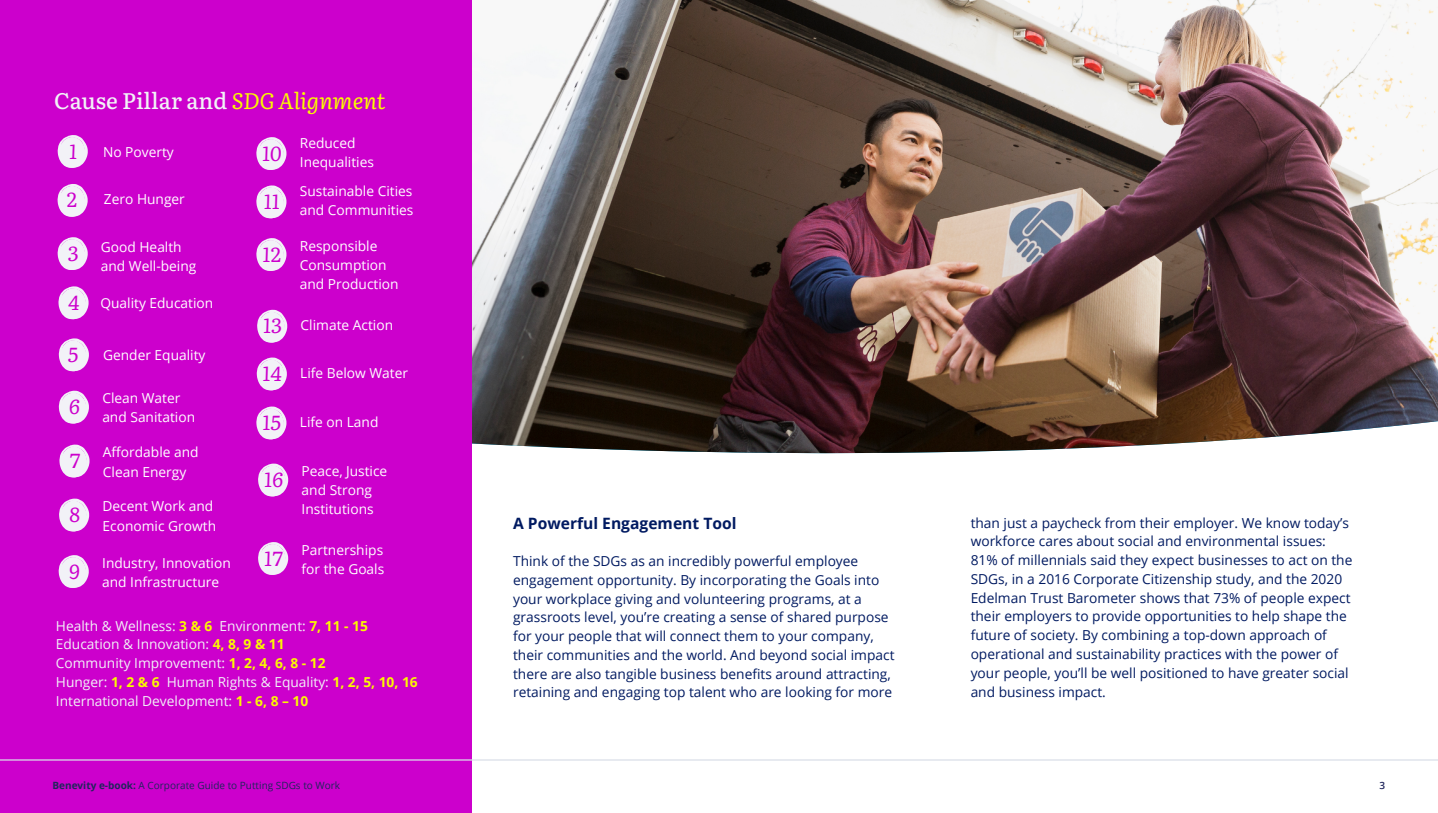
<style>
.page{position:relative;width:1438px;height:813px;background:#fff}
.page>*{position:absolute;margin:0;border:0;box-sizing:border-box;transform-origin:0 0}
.t1{font:500 22.5px "Literata";color:#f2f2f7}
.t2{font:italic 20.25px "Literata";color:#c0c}
.t3{font:700 15.62px "Open Sans";color:#001a61}
.t4{font:13.75px/18.8px "Open Sans";color:#001a61}
.t5{font:13.75px/19px "Open Sans";color:#fff}
.t6{font:13.75px/18.8px "Open Sans";color:#f2f2f7}
.t7{font:10px "Open Sans";color:#20265c}
.t8{font:600 10px "Open Sans";color:#20265c}
.s1{font-weight:400;font-style:italic;color:#fafa00}
.s2{font-weight:700;color:#fafa00}
.s3{font-weight:700}
</style>
<div class="page">
<img style="left:471px;top:0;width:967px;height:454px">
<div style="left:0;top:0;width:471px;height:812px;background:#c0c"></div>
<svg style="left:58px;top:135px;width:30px;height:33px"></svg>
<div style="left:59px;top:137px;width:26px;height:31px;background:#f2f2f7;border-radius:50%"></div>
<svg style="left:57px;top:184px;width:31px;height:33px"></svg>
<div style="left:59px;top:186px;width:26px;height:31px;background:#f2f2f7;border-radius:50%"></div>
<svg style="left:57px;top:237px;width:31px;height:33px"></svg>
<div style="left:59px;top:239px;width:26px;height:31px;background:#f2f2f7;border-radius:50%"></div>
<svg style="left:58px;top:286px;width:31px;height:33px"></svg>
<div style="left:60px;top:288px;width:26px;height:31px;background:#f2f2f7;border-radius:50%"></div>
<svg style="left:59px;top:338px;width:30px;height:33px"></svg>
<div style="left:60px;top:340px;width:26px;height:31px;background:#f2f2f7;border-radius:50%"></div>
<svg style="left:59px;top:390px;width:30px;height:34px"></svg>
<div style="left:60px;top:392px;width:26px;height:31px;background:#f2f2f7;border-radius:50%"></div>
<svg style="left:59px;top:444px;width:31px;height:33px"></svg>
<div style="left:61px;top:446px;width:26px;height:31px;background:#f2f2f7;border-radius:50%"></div>
<svg style="left:59px;top:498px;width:30px;height:33px"></svg>
<div style="left:60px;top:500px;width:27px;height:31px;background:#f2f2f7;border-radius:50%"></div>
<svg style="left:59px;top:555px;width:30px;height:33px"></svg>
<div style="left:60px;top:557px;width:26px;height:31px;background:#f2f2f7;border-radius:50%"></div>
<svg style="left:256px;top:238px;width:30px;height:33px"></svg>
<div style="left:258px;top:240px;width:26px;height:31px;background:#f2f2f7;border-radius:50%"></div>
<svg style="left:256px;top:185px;width:30px;height:33px"></svg>
<div style="left:258px;top:187px;width:26px;height:31px;background:#f2f2f7;border-radius:50%"></div>
<svg style="left:256px;top:137px;width:30px;height:33px"></svg>
<div style="left:258px;top:139px;width:26px;height:31px;background:#f2f2f7;border-radius:50%"></div>
<svg style="left:257px;top:310px;width:30px;height:33px"></svg>
<div style="left:258px;top:312px;width:27px;height:30px;background:#f2f2f7;border-radius:50%"></div>
<svg style="left:257px;top:357px;width:30px;height:33px"></svg>
<div style="left:258px;top:359px;width:26px;height:31px;background:#f2f2f7;border-radius:50%"></div>
<svg style="left:256px;top:406px;width:30px;height:33px"></svg>
<div style="left:258px;top:408px;width:26px;height:31px;background:#f2f2f7;border-radius:50%"></div>
<svg style="left:258px;top:463px;width:30px;height:33px"></svg>
<div style="left:259px;top:465px;width:27px;height:31px;background:#f2f2f7;border-radius:50%"></div>
<svg style="left:258px;top:542px;width:30px;height:33px"></svg>
<div style="left:259px;top:544px;width:27px;height:31px;background:#f2f2f7;border-radius:50%"></div>
<hr style="left:0;top:759px;width:1438px;height:1px;background:#d9dee8">
<h1 class="t1" style="left:54px;top:83px;width:333px">Cause Pillar and <span class="s1">SDG Alignment</span></h1>
<h2 class="t2" style="left:69px;top:135px;width:9px">1</h2>
<h2 class="t2" style="left:67px;top:184px;width:12px">2</h2>
<h2 class="t2" style="left:68px;top:238px;width:12px">3</h2>
<h2 class="t2" style="left:68px;top:287px;width:13px">4</h2>
<h2 class="t2" style="left:68px;top:339px;width:12px">5</h2>
<h2 class="t2" style="left:69px;top:391px;width:12px">6</h2>
<h2 class="t2" style="left:70px;top:445px;width:12px">7</h2>
<h2 class="t2" style="left:69px;top:499px;width:12px">8</h2>
<h2 class="t2" style="left:69px;top:555px;width:12px">9</h2>
<p class="t5" style="left:103px;top:142px;width:72px">No Poverty</p>
<p class="t5" style="left:104px;top:189px;width:82px">Zero Hunger</p>
<p class="t5" style="left:101px;top:237px;width:97px">Good Health and Well-being</p>
<p class="t5" style="left:100px;top:293px;width:114px">Quality Education</p>
<p class="t5" style="left:103px;top:345px;width:104px">Gender Equality</p>
<p class="t5" style="left:102px;top:388px;width:94px">Clean Water and Sanitation</p>
<p class="t5" style="left:103px;top:442px;width:97px">Affordable and<br>Clean Energy</p>
<p class="t5" style="left:103px;top:496px;width:115px">Decent Work and<br>Economic Growth</p>
<p class="t5" style="left:102px;top:553px;width:130px">Industry, Innovation and Infrastructure</p>
<h2 class="t2" style="left:262px;top:138px;width:21px">10</h2>
<h2 class="t2" style="left:264px;top:186px;width:17px">11</h2>
<h2 class="t2" style="left:262px;top:238px;width:20px">12</h2>
<h2 class="t2" style="left:263px;top:310px;width:20px">13</h2>
<h2 class="t2" style="left:263px;top:358px;width:21px">14</h2>
<h2 class="t2" style="left:262px;top:407px;width:20px">15</h2>
<h2 class="t2" style="left:264px;top:464px;width:20px">16</h2>
<h2 class="t2" style="left:264px;top:542px;width:20px">17</h2>
<p class="t5" style="left:300px;top:133px;width:76px">Reduced<br>Inequalities</p>
<p class="t5" style="left:300px;top:181px;width:115px">Sustainable Cities and Communities</p>
<p class="t5" style="left:300px;top:236px;width:100px">Responsible<br>Consumption and Production</p>
<p class="t5" style="left:301px;top:315px;width:94px">Climate Action</p>
<p class="t5" style="left:300px;top:363px;width:109px">Life Below Water</p>
<p class="t5" style="left:300px;top:412px;width:80px">Life on Land</p>
<p class="t5" style="left:301px;top:461px;width:87px">Peace, Justice and Strong<br>Institutions</p>
<p class="t5" style="left:301px;top:540px;width:84px">Partnerships for the Goals</p>
<p class="t6" style="left:56px;top:616px;width:363px">Health &amp; Wellness: <span class="s2">3 &amp; 6</span> Environment: <span class="s2">7, 11 - 15<br></span>Education &amp; Innovation: <span class="s2">4, 8, 9 &amp; 11<br></span>Community Improvement: <span class="s2">1, 2, 4, 6, 8 - 12<br></span>Hunger: <span class="s2">1, 2 &amp; 6</span> Human Rights &amp; Equality: <span class="s2">1, 2, 5, 10, 16<br></span>International Development: <span class="s2">1 - 6, 8 – 10</span></p>
<p class="t3" style="left:513px;top:512px;width:225px">A Powerful Engagement Tool</p>
<p class="t4" style="left:513px;top:551px;width:383px">Think of the SDGs as an incredibly powerful employee engagement opportunity. By incorporating the Goals into your workplace giving and volunteering programs, at a grassroots level, you’re creating a sense of shared purpose for your people that will connect them to your company, their communities and the world. And beyond social impact there are also tangible business benefits around attracting, retaining and engaging top talent who are looking for more</p>
<p class="t4" style="left:970px;top:513px;width:383px">than just a paycheck from their employer. We know today’s workforce cares about social and environmental issues:<br>81% of millennials said they expect businesses to act on the SDGs, in a 2016 Corporate Citizenship study, and the 2020<br>Edelman Trust Barometer shows that 73% of people expect their employers to provide opportunities to help shape the future of society. By combining a top-down approach of operational and sustainability practices with the power of your people, you’ll be well positioned to have greater social and business impact.</p>
<p class="t7" style="left:52px;top:778px;width:289px"><span class="s3">Benevity e-book:</span> A Corporate Guide to Putting SDGs to Work</p>
<p class="t8" style="left:1379px;top:778px;width:7px">3</p>
</div>
